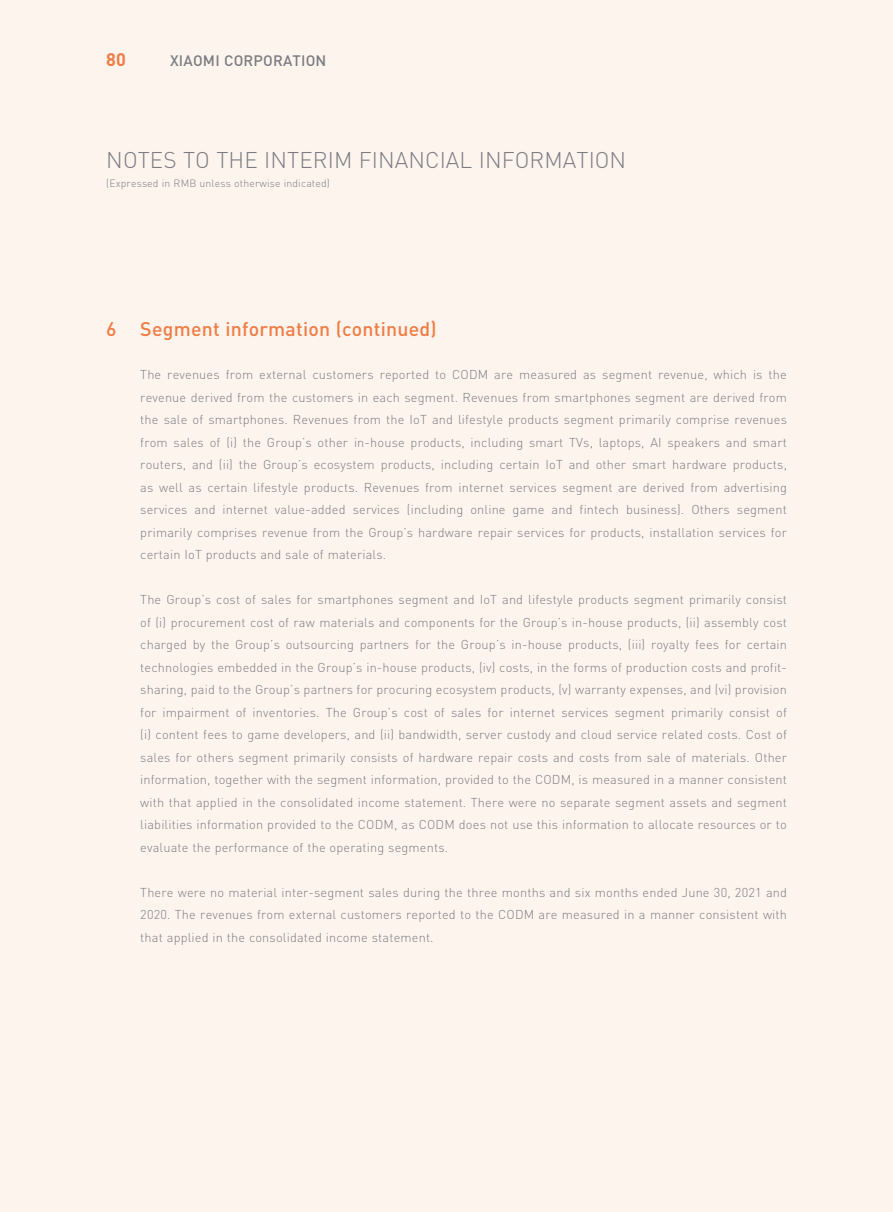
<style>
.page{position:relative;width:893px;height:1212px;background:#fff}
.page>*{position:absolute;margin:0;border:0;box-sizing:border-box;transform-origin:0 0}
.t1{font:300 22.5px "DIN";letter-spacing:.005em;color:#7a7d82}
.t2{font:500 19.5px "DIN";letter-spacing:.01em;color:#ef7d45}
.t3{font:700 18px "DIN";color:#ef7d45}
.t4{font:500 15px "DIN";letter-spacing:.01em;color:#7a7d82}
.t5{font:300 12.75px/22.5px "DIN";letter-spacing:.015em;color:#7a7d82;text-align:justify}
.t6{font:300 10.5px "DIN";letter-spacing:.015em;color:#7a7d82}
</style>
<div class="page">
<div style="left:0;top:0;width:892px;height:1212px;background:#fef4ee"></div>
<h3 class="t3" style="left:106px;top:48px;width:21px">80</h3>
<p class="t4" style="left:170px;top:51px;width:158px">XIAOMI CORPORATION</p>
<h1 class="t1" style="left:106px;top:146px;width:521px">NOTES TO THE INTERIM FINANCIAL INFORMATION</h1>
<p class="t6" style="left:106px;top:177px;width:225px">(Expressed in RMB unless otherwise indicated)</p>
<h2 class="t2" style="left:106px;top:316px;width:332px">6 Segment information (continued)</h2>
<p class="t5" style="left:140px;top:363px;width:648px">The revenues from external customers reported to CODM are measured as segment revenue, which is the revenue derived from the customers in each segment. Revenues from smartphones segment are derived from the sale of smartphones. Revenues from the IoT and lifestyle products segment primarily comprise revenues from sales of (i) the Group’s other in-house products, including smart TVs, laptops, AI speakers and smart routers, and (ii) the Group’s ecosystem products, including certain IoT and other smart hardware products, as well as certain lifestyle products. Revenues from internet services segment are derived from advertising services and internet value-added services (including online game and fintech business). Others segment primarily comprises revenue from the Group’s hardware repair services for products, installation services for certain IoT products and sale of materials.</p>
<p class="t5" style="left:140px;top:588px;width:648px">The Group’s cost of sales for smartphones segment and IoT and lifestyle products segment primarily consist of (i) procurement cost of raw materials and components for the Group’s in-house products, (ii) assembly cost charged by the Group’s outsourcing partners for the Group’s in-house products, (iii) royalty fees for certain technologies embedded in the Group’s in-house products, (iv) costs, in the forms of production costs and profit&shy;sharing, paid to the Group’s partners for procuring ecosystem products, (v) warranty expenses, and (vi) provision for impairment of inventories. The Group’s cost of sales for internet services segment primarily consist of (i) content fees to game developers, and (ii) bandwidth, server custody and cloud service related costs. Cost of sales for others segment primarily consists of hardware repair costs and costs from sale of materials. Other information, together with the segment information, provided to the CODM, is measured in a manner consistent with that applied in the consolidated income statement. There were no separate segment assets and segment liabilities information provided to the CODM, as CODM does not use this information to allocate resources or to evaluate the performance of the operating segments.</p>
<p class="t5" style="left:140px;top:881px;width:648px">There were no material inter-segment sales during the three months and six months ended June 30, 2021 and 2020. The revenues from external customers reported to the CODM are measured in a manner consistent with that applied in the consolidated income statement.</p>
</div>
